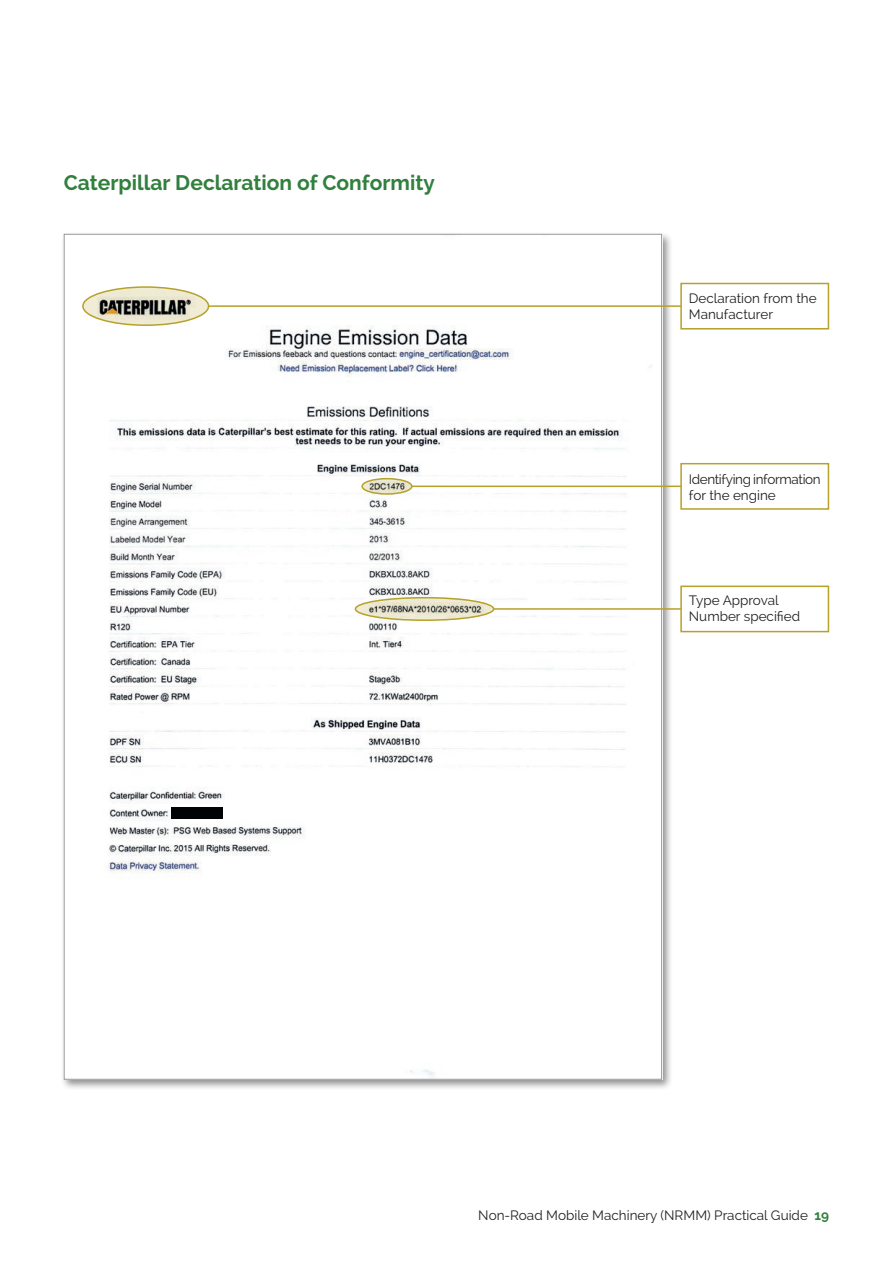
<style>
.page{position:relative;width:893px;height:1263px;background:#fff}
.page>*{position:absolute;margin:0;border:0;box-sizing:border-box;transform-origin:0 0}
.Subheads{font:700 21px "Raleway";color:#31803d}
.Body_Text{font:13.5px "Raleway";color:#231f20}
.Body_Text-2{font:13.5px/16.2px "Raleway";letter-spacing:-.025em;color:#231f20}
.s1{font-weight:700;color:#31803d}
</style>
<div class="page">
<div style="left:61px;top:231px;width:613px;height:860px;background:#231f20;opacity:.5"></div>
<img style="left:66px;top:236px;width:594px;height:842px">
<hr style="left:209px;top:305px;width:473px;height:2px;background:#b6a12a">
<hr style="left:412px;top:486px;width:270px;height:1px;background:#b6a12a">
<hr style="left:494px;top:608px;width:187px;height:2px;background:#b6a12a">
<svg style="left:83px;top:287px;width:126px;height:38px;background:#b2af9a"></svg>
<svg style="left:362px;top:479px;width:50px;height:15px"></svg>
<svg style="left:355px;top:598px;width:139px;height:22px;background:#ccc8b1"></svg>
<div style="left:680px;top:283px;width:149px;height:46px;background:#fff;border:2px solid #b6a12a"></div>
<div style="left:680px;top:463px;width:149px;height:47px;background:#fff;border:2px solid #b6a12a"></div>
<div style="left:680px;top:585px;width:149px;height:47px;background:#fff;border:2px solid #b6a12a"></div>
<div style="left:82px;top:286px;width:127px;height:40px;border:2px solid #b6a12a;border-radius:50%"></div>
<div style="left:361px;top:478px;width:52px;height:17px;border:2px solid #b6a12a;border-radius:50%"></div>
<div style="left:355px;top:597px;width:139px;height:24px;border:2px solid #b6a12a;border-radius:50%"></div>
<div style="left:171px;top:807px;width:52px;height:12px;background:#010203"></div>
<p class="Subheads" style="left:64px;top:170px;width:373px">Caterpillar Declaration of Conformity</p>
<p class="Body_Text" style="left:689px;top:290px;width:129px">Declaration from the</p>
<p class="Body_Text" style="left:689px;top:306px;width:86px">Manufacturer</p>
<p class="Body_Text-2" style="left:689px;top:471px;width:133px">Identifying information for the engine</p>
<p class="Body_Text" style="left:689px;top:592px;width:91px">Type Approval</p>
<p class="Body_Text" style="left:689px;top:608px;width:113px">Number specified</p>
<p class="Body_Text" style="left:478px;top:1208px;width:352px">Non-Road Mobile Machinery (NRMM) Practical Guide <span class="s1">19</span></p>
</div>
